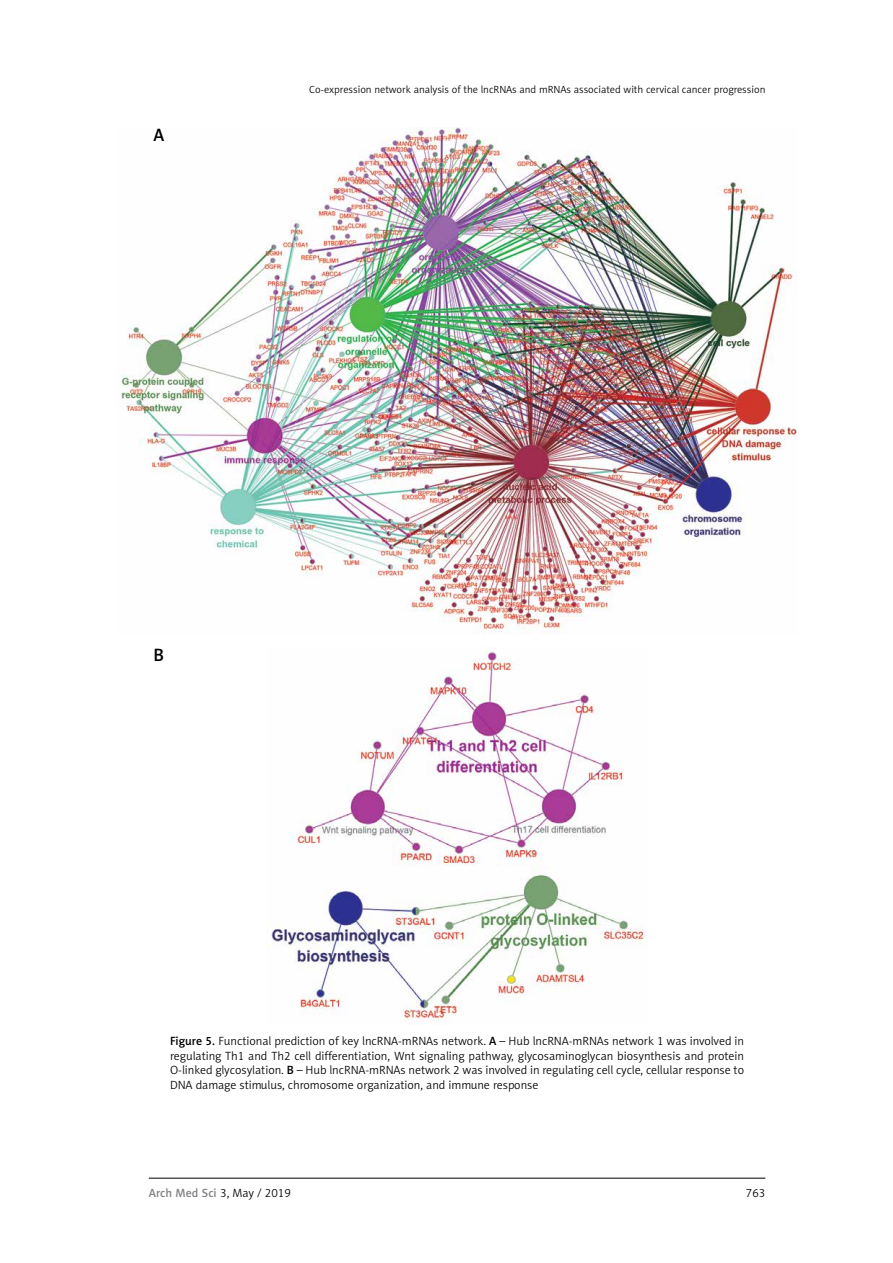
<style>
.page{position:relative;width:893px;height:1263px;background:#fff}
.page>*{position:absolute;margin:0;border:0;box-sizing:border-box;transform-origin:0 0}
.t1{font:18px "Naomi Sans EFN Medium";color:#000}
.t2{font:12px/14.4px "Naomi Sans EFN Light";color:#000;text-align:justify}
.t3{font:12px "Naomi Sans EFN Medium";color:#808285}
.t4{font:10.5px "Naomi Sans EFN Light";color:#000}
.s1{font-family:"Naomi Sans EFN Medium"}
.s2{font-family:"Naomi Sans EFN Light";color:#000}
</style>
<div class="page">
<hr style="left:149px;top:1178px;width:616px;height:1px;background:#000">
<img style="left:121px;top:128px;width:676px;height:506px">
<img style="left:268px;top:652px;width:378px;height:370px">
<h1 class="t1" style="left:153px;top:124px;width:12px">A</h1>
<p class="t4" style="left:309px;top:83px;width:458px">Co-expression network analysis of the lncRNAs and mRNAs associated with cervical cancer progression</p>
<h1 class="t1" style="left:154px;top:644px;width:12px">B</h1>
<p class="t2" style="left:170px;top:1034px;width:576px"><span class="s1">Figure 5.</span> Functional prediction of key lncRNA-mRNAs network. <span class="s1">A</span> – Hub lncRNA-mRNAs network 1 was involved in regulating Th1 and Th2 cell differentiation, Wnt signaling pathway, glycosaminoglycan biosynthesis and protein O-linked glycosylation. <span class="s1">B</span> – Hub lncRNA-mRNAs network 2 was involved in regulating cell cycle, cellular response to DNA damage stimulus, chromosome organization, and immune response</p>
<p class="t3" style="left:149px;top:1186px;width:144px">Arch Med Sci <span class="s2">3, May / 2019</span></p>
<p class="t2" style="left:746px;top:1186px;width:21px">763</p>
</div>
